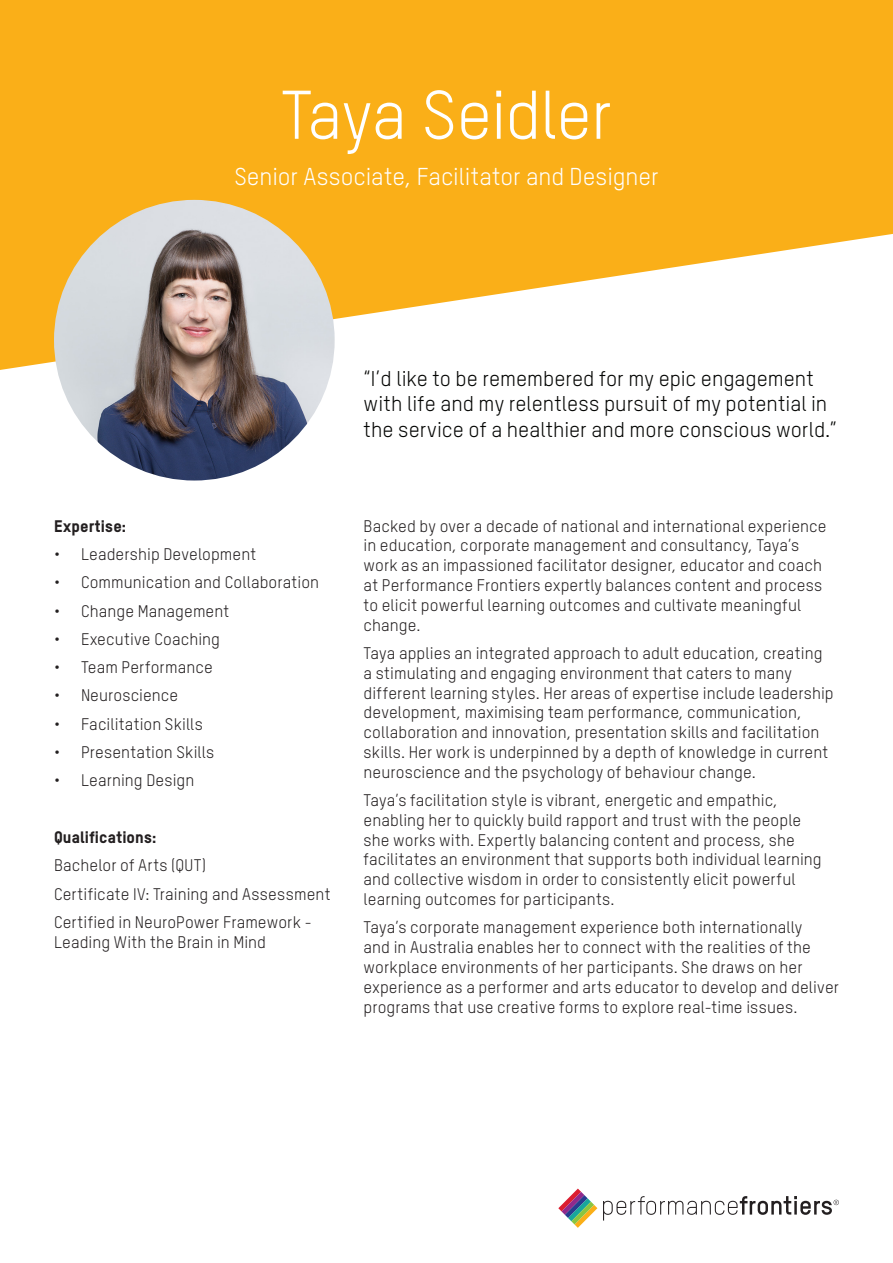
<style>
.page{position:relative;width:893px;height:1263px;background:#fff}
.page>*{position:absolute;margin:0;border:0;box-sizing:border-box;transform-origin:0 0}
.t1{font:67.5px "TSTAR";letter-spacing:-.015em;color:#fff}
.t2{font:24px "TSTAR";color:#fff}
.t3{font:21px/25.2px "TSTAR";color:#040503}
.t4{font:16.5px/19.8px "TSTAR";letter-spacing:.005em;color:#231f20}
.t5{font:800 16.5px "TSTAR";letter-spacing:.01em;color:#231f20}
</style>
<div class="page">
<svg style="left:0;top:0;width:893px;height:370px;fill:#faaf18"></svg>
<img style="left:54px;top:200px;width:281px;height:280px;border-radius:140px">
<svg style="left:558px;top:1188px;width:39px;height:40px"></svg>
<svg style="left:603px;top:1196px;width:236px;height:24px"></svg>
<p class="t1" style="left:281px;top:75px;width:333px">Taya Seidler</p>
<p class="t2" style="left:234px;top:162px;width:426px">Senior Associate, Facilitator and Designer</p>
<p class="t5" style="left:54px;top:515px;width:74px">Expertise:</p>
<p class="t4" style="left:54px;top:544px;width:204px">• Leadership Development</p>
<p class="t4" style="left:54px;top:572px;width:267px">• Communication and Collaboration</p>
<p class="t4" style="left:54px;top:601px;width:177px">• Change Management</p>
<p class="t4" style="left:54px;top:629px;width:168px">• Executive Coaching</p>
<p class="t4" style="left:54px;top:657px;width:160px">• Team Performance</p>
<p class="t4" style="left:54px;top:685px;width:126px">• Neuroscience</p>
<p class="t4" style="left:54px;top:714px;width:150px">• Facilitation Skills</p>
<p class="t4" style="left:54px;top:742px;width:162px">• Presentation Skills</p>
<p class="t4" style="left:54px;top:770px;width:142px">• Learning Design</p>
<p class="t5" style="left:54px;top:827px;width:104px">Qualifications:</p>
<p class="t4" style="left:54px;top:855px;width:154px">Bachelor of Arts (QUT)</p>
<p class="t4" style="left:54px;top:884px;width:278px">Certificate IV: Training and Assessment</p>
<p class="t4" style="left:54px;top:912px;width:259px">Certified in NeuroPower Framework -<br>Leading With the Brain in Mind</p>
<p class="t3" style="left:364px;top:366px;width:475px">“I’d like to be remembered for my epic engagement with life and my relentless pursuit of my potential in the service of a healthier and more conscious world.”</p>
<p class="t4" style="left:364px;top:516px;width:465px">Backed by over a decade of national and international experience in education, corporate management and consultancy, Taya’s work as an impassioned facilitator designer, educator and coach at Performance Frontiers expertly balances content and process to elicit powerful learning outcomes and cultivate meaningful change.</p>
<p class="t4" style="left:364px;top:643px;width:472px">Taya applies an integrated approach to adult education, creating a stimulating and engaging environment that caters to many different learning styles. Her areas of expertise include leadership development, maximising team performance, communication, collaboration and innovation, presentation skills and facilitation skills. Her work is underpinned by a depth of knowledge in current neuroscience and the psychology of behaviour change.</p>
<p class="t4" style="left:364px;top:790px;width:460px">Taya’s facilitation style is vibrant, energetic and empathic, enabling her to quickly build rapport and trust with the people she works with. Expertly balancing content and process, she facilitates an environment that supports both individual learning and collective wisdom in order to consistently elicit powerful learning outcomes for participants.</p>
<p class="t4" style="left:364px;top:917px;width:477px">Taya’s corporate management experience both internationally<br>and in Australia enables her to connect with the realities of the workplace environments of her participants. She draws on her experience as a performer and arts educator to develop and deliver programs that use creative forms to explore real-time issues.</p>
</div>
